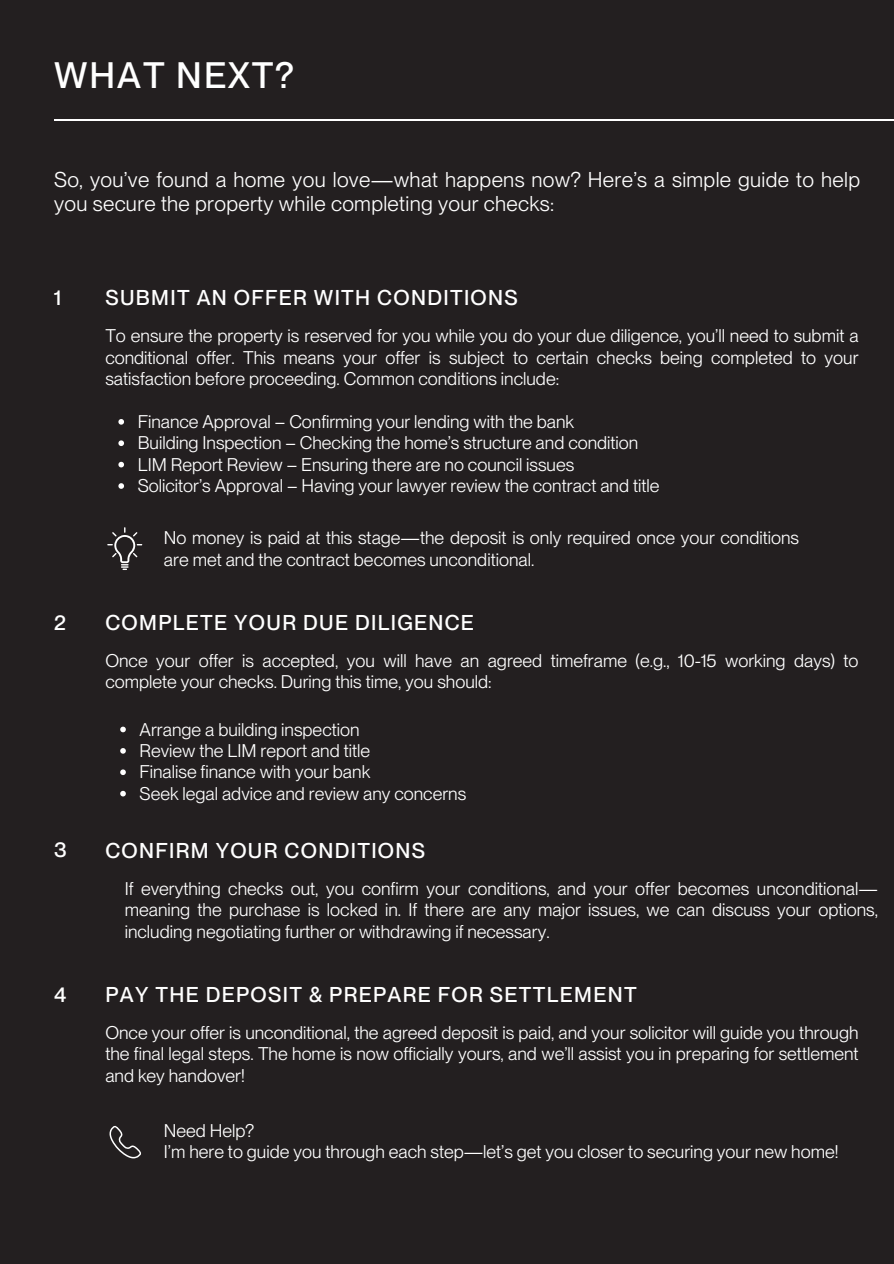
<style>
.page{position:relative;width:894px;height:1264px;background:#fff}
.page>*{position:absolute;margin:0;border:0;box-sizing:border-box;transform-origin:0 0}
.t1{font:500 36px "PP Neue Montreal";letter-spacing:.055em;color:#fff}
.t2{font:21px/23.7px "PP Neue Montreal";letter-spacing:.015em;color:#fff}
.t3{font:500 21px "PP Neue Montreal";letter-spacing:.065em;color:#fff}
.t4{font:18px/21.5px "PP Neue Montreal";color:#fff}
</style>
<div class="page">
<div style="left:0;top:0;width:893px;height:1263px;background:#231f20"></div>
<hr style="left:54px;top:119px;width:839px;height:2px;background:#fff">
<svg style="left:107px;top:527px;width:35px;height:43px"></svg>
<svg style="left:109px;top:1125px;width:32px;height:33px"></svg>
<svg style="left:118px;top:419px;width:6px;height:5px"></svg>
<svg style="left:118px;top:440px;width:6px;height:6px"></svg>
<svg style="left:118px;top:462px;width:6px;height:5px"></svg>
<svg style="left:118px;top:483px;width:6px;height:6px"></svg>
<svg style="left:120px;top:726px;width:6px;height:6px"></svg>
<svg style="left:120px;top:748px;width:6px;height:5px"></svg>
<svg style="left:120px;top:769px;width:6px;height:6px"></svg>
<svg style="left:120px;top:790px;width:6px;height:6px"></svg>
<h1 class="t1" style="left:54px;top:53px;width:241px">WHAT NEXT?</h1>
<p class="t2" style="left:54px;top:168px;width:807px">So, you’ve found a home you love—what happens now? Here’s a simple guide to help you secure the property while completing your checks:</p>
<p class="t3" style="left:54px;top:285px;width:9px">1</p>
<p class="t3" style="left:105px;top:285px;width:413px">SUBMIT AN OFFER WITH CONDITIONS</p>
<p class="t4" style="left:105px;top:325px;width:754px;text-align:justify">To ensure the property is reserved for you while you do your due diligence, you’ll need to submit a conditional offer. This means your offer is subject to certain checks being completed to your satisfaction before proceeding. Common conditions include:</p>
<p class="t4" style="left:138px;top:411px;width:523px">Finance Approval – Confirming your lending with the bank<br>Building Inspection – Checking the home’s structure and condition LIM Report Review – Ensuring there are no council issues<br>Solicitor’s Approval – Having your lawyer review the contract and title</p>
<p class="t4" style="left:164px;top:527px;width:636px">No money is paid at this stage—the deposit is only required once your conditions are met and the contract becomes unconditional.</p>
<p class="t3" style="left:54px;top:609px;width:13px">2</p>
<p class="t3" style="left:105px;top:609px;width:370px">COMPLETE YOUR DUE DILIGENCE</p>
<p class="t4" style="left:105px;top:649px;width:754px">Once your offer is accepted, you will have an agreed timeframe (e.g., 10-15 working days) to complete your checks. During this time, you should:</p>
<p class="t4" style="left:139px;top:718px;width:328px">Arrange a building inspection<br>Review the LIM report and title<br>Finalise finance with your bank<br>Seek legal advice and review any concerns</p>
<p class="t3" style="left:54px;top:837px;width:14px">3</p>
<p class="t3" style="left:105px;top:837px;width:321px">CONFIRM YOUR CONDITIONS</p>
<p class="t4" style="left:125px;top:877px;width:754px;text-align:justify">If everything checks out, you confirm your conditions, and your offer becomes unconditional— meaning the purchase is locked in. If there are any major issues, we can discuss your options, including negotiating further or withdrawing if necessary.</p>
<p class="t3" style="left:54px;top:981px;width:14px">4</p>
<p class="t3" style="left:105px;top:981px;width:532px">PAY THE DEPOSIT &amp; PREPARE FOR SETTLEMENT</p>
<p class="t4" style="left:105px;top:1021px;width:754px;text-align:justify">Once your offer is unconditional, the agreed deposit is paid, and your solicitor will guide you through the final legal steps. The home is now officially yours, and we’ll assist you in preparing for settlement and key handover!</p>
<p class="t4" style="left:164px;top:1119px;width:675px">Need Help?<br>I’m here to guide you through each step—let’s get you closer to securing your new home!</p>
</div>
